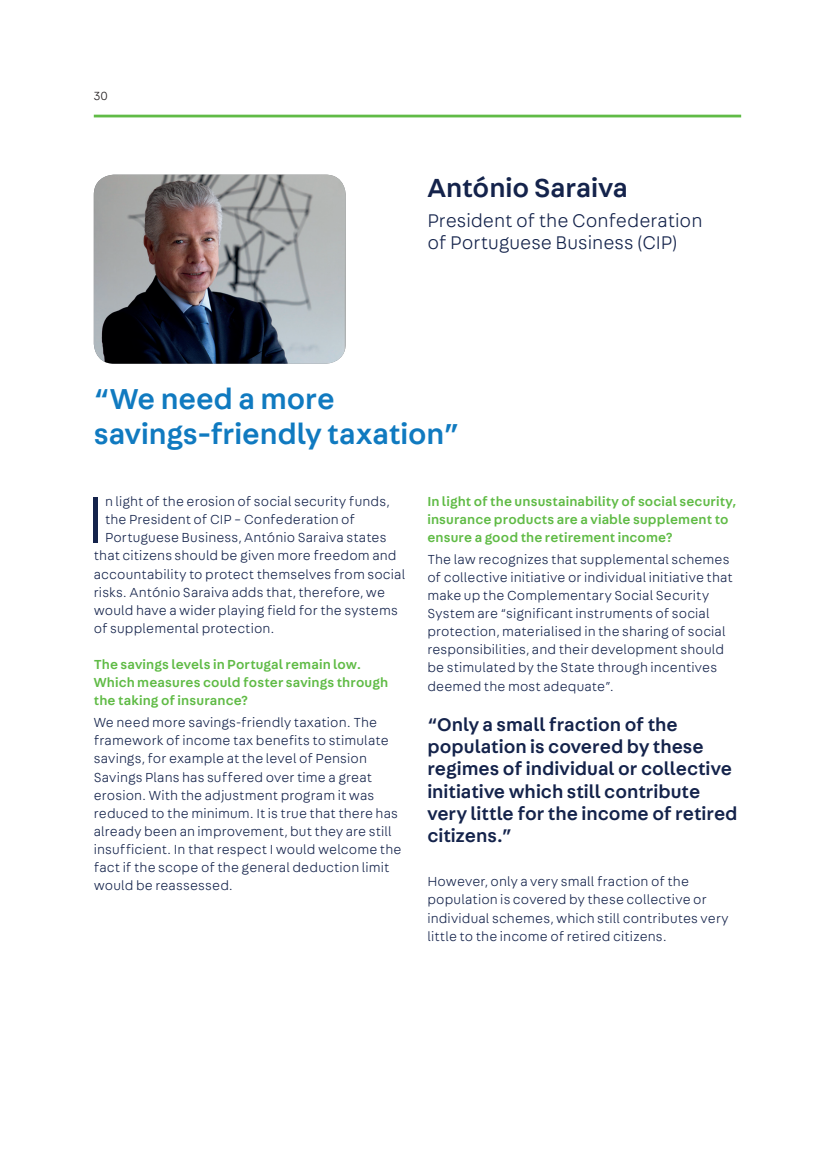
<style>
.page{position:relative;width:830px;height:1170px;background:#fff}
.page>*{position:absolute;margin:0;border:0;box-sizing:border-box;transform-origin:0 0}
.t1{font:300 69.6px "Fabriga";color:#14234b}
.t2{font:500 30.6px/34.8px "Fabriga";letter-spacing:-.005em;color:#107ac0}
.t3{font:500 27.75px "Fabriga";color:#14234b}
.t4{font:500 19.5px/22.2px "Fabriga";color:#14234b}
.t5{font:300 19.5px/22.2px "Fabriga";color:#14234b}
.t6{font:300 13.95px/18.1px "Fabriga";letter-spacing:.01em;color:#14234b}
.t7{font:500 13.95px/18.1px "Fabriga";letter-spacing:.01em;color:#60bb46}
.t8{font:300 12.45px "Fabriga";color:#231f20}
</style>
<div class="page">
<hr style="left:94px;top:115px;width:646px;height:2px;background:#60bb46">
<img style="left:94px;top:175px;width:251px;height:188px">
<p class="t8" style="left:94px;top:88px;width:15px">30</p>
<h3 class="t3" style="left:427px;top:169px;width:202px">António Saraiva</h3>
<h3 class="t5" style="left:427px;top:209px;width:276px">President of the Confederation of Portuguese Business (CIP)</h3>
<h2 class="t2" style="left:94px;top:380px;width:367px">“We need a more savings-friendly taxation”</h2>
<h1 class="t1" style="left:87px;top:476px;width:20px">I</h1>
<p class="t6" style="left:105px;top:492px;width:286px">n light of the erosion of social security funds,</p>
<p class="t6" style="left:105px;top:510px;width:251px">the President of CIP – Confederation of</p>
<p class="t6" style="left:105px;top:528px;width:283px">Portuguese Business, António Saraiva states</p>
<p class="t6" style="left:94px;top:546px;width:304px">that citizens should be given more freedom and</p>
<p class="t6" style="left:94px;top:564px;width:313px">accountability to protect themselves from social</p>
<p class="t6" style="left:94px;top:582px;width:292px">risks. António Saraiva adds that, therefore, we</p>
<p class="t6" style="left:94px;top:600px;width:305px">would have a wider playing field for the systems</p>
<p class="t6" style="left:94px;top:618px;width:182px">of supplemental protection.</p>
<p class="t7" style="left:94px;top:654px;width:296px">The savings levels in Portugal remain low.<br>Which measures could foster savings through the taking of insurance?</p>
<p class="t6" style="left:94px;top:713px;width:309px">We need more savings-friendly taxation. The framework of income tax benefits to stimulate savings, for example at the level of Pension Savings Plans has suffered over time a great erosion. With the adjustment program it was reduced to the minimum. It is true that there has already been an improvement, but they are still insufficient. In that respect I would welcome the fact if the scope of the general deduction limit would be reassessed.</p>
<p class="t7" style="left:427px;top:491px;width:310px">In light of the unsustainability of social security, insurance products are a viable supplement to ensure a good the retirement income?</p>
<p class="t6" style="left:427px;top:550px;width:307px">The law recognizes that supplemental schemes of collective initiative or individual initiative that make up the Complementary Social Security System are “significant instruments of social protection, materialised in the sharing of social responsibilities, and their development should be stimulated by the State through incentives deemed the most adequate”.</p>
<h3 class="t4" style="left:427px;top:712px;width:311px">“Only a small fraction of the population is covered by these regimes of individual or collective initiative which still contribute very little for the income of retired citizens.”</h3>
<p class="t6" style="left:427px;top:872px;width:303px">However, only a very small fraction of the population is covered by these collective or individual schemes, which still contributes very little to the income of retired citizens.</p>
</div>
